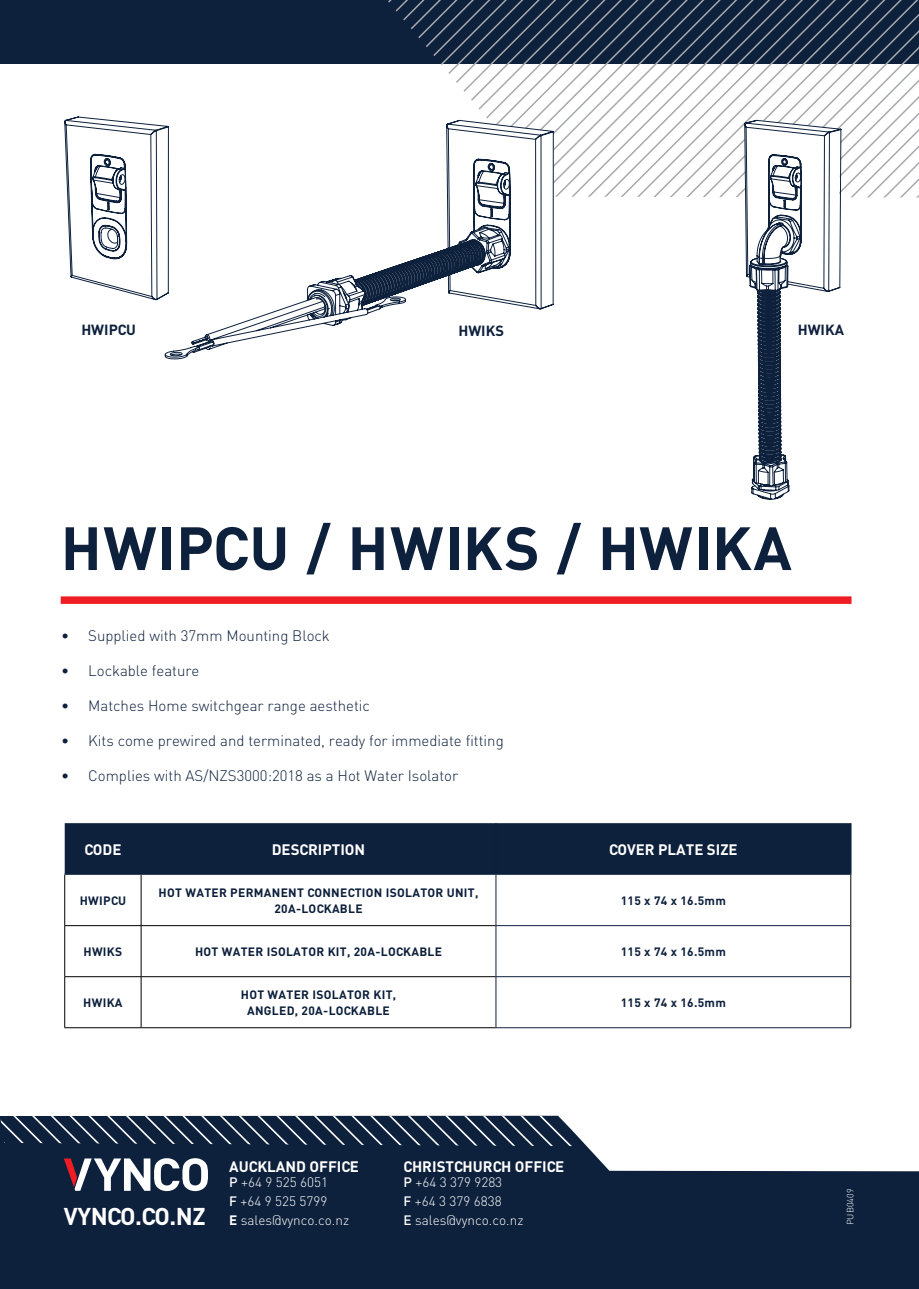
<style>
.page{position:relative;width:919px;height:1289px;background:#fff}
.page>*{position:absolute;margin:0;border:0;box-sizing:border-box;transform-origin:0 0}
.Paragraph_Style_2{font:700 60px "DIN";letter-spacing:.025em;color:#0d203c}
.t1{font:700 24px "DIN";letter-spacing:-.02em;color:#fff}
.t2{font:300 15px "DIN";color:#0d203c}
.Bodytxt{font:700 15px "DIN";color:#fff}
.t3{font:700 14.55px "DIN";color:#0d203c}
.Body_Type{font:300 13.5px "DIN";color:#fff}
.Paragraph_Style_2-2{font:700 12px/16.5px "DIN";letter-spacing:.025em;color:#0c1f3b;text-align:center}
.Bodytxt-2{font:700 12px "DIN";letter-spacing:.025em;color:#0d203c}
.t4{font:300 9px "DIN";color:#fff}
.s1{font-weight:500}
.s2{font-weight:700}
</style>
<div class="page">
<div style="left:0;top:0;width:918px;height:64px;background:#0d203c"></div>
<div style="left:61px;top:596px;width:790px;height:8px;background:#ee1d23"></div>
<svg style="left:388px;top:0;width:530px;height:197px"></svg>
<div style="left:65px;top:823px;width:785px;height:50px;background:#0d203c"></div>
<hr style="left:64px;top:874px;width:1px;height:51px;background:#000">
<hr style="left:141px;top:874px;width:1px;height:51px;background:#000">
<hr style="left:850px;top:874px;width:1px;height:51px;background:#000">
<hr style="left:64px;top:925px;width:77px;height:1px;background:#000">
<hr style="left:64px;top:925px;width:1px;height:51px;background:#000">
<hr style="left:141px;top:925px;width:354px;height:1px;background:#000">
<hr style="left:141px;top:925px;width:1px;height:51px;background:#000">
<hr style="left:850px;top:925px;width:1px;height:51px;background:#000">
<hr style="left:64px;top:976px;width:77px;height:1px;background:#000">
<hr style="left:64px;top:976px;width:1px;height:51px;background:#000">
<hr style="left:141px;top:976px;width:354px;height:1px;background:#000">
<hr style="left:141px;top:976px;width:1px;height:51px;background:#000">
<hr style="left:850px;top:976px;width:1px;height:51px;background:#000">
<hr style="left:64px;top:1027px;width:77px;height:1px;background:#000">
<hr style="left:141px;top:1027px;width:354px;height:1px;background:#000">
<hr style="left:495px;top:874px;width:1px;height:51px;background:#0d203c">
<hr style="left:495px;top:925px;width:355px;height:1px;background:#0d203c">
<hr style="left:495px;top:925px;width:1px;height:51px;background:#0d203c">
<hr style="left:495px;top:976px;width:355px;height:1px;background:#0d203c">
<hr style="left:495px;top:976px;width:1px;height:51px;background:#0d203c">
<hr style="left:495px;top:1027px;width:355px;height:1px;background:#0d203c">
<hr style="left:495px;top:823px;width:1px;height:50px;background:#0c203c">
<hr style="left:850px;top:823px;width:1px;height:50px;background:#0c203c">
<hr style="left:64px;top:873px;width:77px;height:1px;background:#0c203c">
<hr style="left:141px;top:873px;width:355px;height:1px;background:#0c203c">
<hr style="left:496px;top:873px;width:355px;height:1px;background:#0c203c">
<div style="left:0;top:1146px;width:918px;height:142px;background:#0d203c"></div>
<svg style="left:64px;top:1158px;width:144px;height:33px"></svg>
<svg style="left:0;top:1115px;width:587px;height:31px;background:#33435b"></svg>
<svg style="left:64px;top:116px;width:101px;height:184px"></svg>
<svg style="left:165px;top:120px;width:389px;height:239px"></svg>
<svg style="left:744px;top:115px;width:97px;height:384px"></svg>
<p class="t3" style="left:81px;top:320px;width:56px">HWIPCU</p>
<p class="t3" style="left:458px;top:321px;width:47px">HWIKS</p>
<p class="t3" style="left:797px;top:320px;width:48px">HWIKA</p>
<p class="Paragraph_Style_2" style="left:61px;top:509px;width:732px">HWIPCU / HWIKS / HWIKA</p>
<p class="t2" style="left:61px;top:626px;width:270px">• Supplied with 37mm Mounting Block</p>
<p class="t2" style="left:61px;top:661px;width:140px">• Lockable feature</p>
<p class="t2" style="left:61px;top:696px;width:310px">• Matches Home switchgear range aesthetic</p>
<p class="t2" style="left:61px;top:731px;width:444px">• Kits come prewired and terminated, ready for immediate fitting</p>
<p class="t2" style="left:61px;top:766px;width:398px">• Complies with AS/NZS3000:2018 as a Hot Water Isolator</p>
<p class="Bodytxt" style="left:84px;top:839px;width:39px">CODE</p>
<p class="Bodytxt" style="left:272px;top:839px;width:95px">DESCRIPTION</p>
<p class="Bodytxt" style="left:609px;top:839px;width:130px">COVER PLATE SIZE</p>
<p class="Bodytxt-2" style="left:80px;top:892px;width:48px">HWIPCU</p>
<p class="Paragraph_Style_2-2" style="left:159px;top:883px;width:321px">HOT WATER PERMANENT CONNECTION ISOLATOR UNIT,<br>20A-LOCKABLE</p>
<p class="Bodytxt-2" style="left:620px;top:892px;width:107px">115 x 74 x 16.5mm</p>
<p class="Bodytxt-2" style="left:83px;top:943px;width:40px">HWIKS</p>
<p class="Paragraph_Style_2-2" style="left:195px;top:942px;width:248px">HOT WATER ISOLATOR KIT, 20A-LOCKABLE</p>
<p class="Bodytxt-2" style="left:620px;top:943px;width:107px">115 x 74 x 16.5mm</p>
<p class="Bodytxt-2" style="left:83px;top:994px;width:41px">HWIKA</p>
<p class="Paragraph_Style_2-2" style="left:241px;top:985px;width:157px">HOT WATER ISOLATOR KIT,</p>
<p class="Paragraph_Style_2-2" style="left:247px;top:1002px;width:144px">ANGLED, 20A-LOCKABLE</p>
<p class="Bodytxt" style="left:229px;top:1156px;width:131px">AUCKLAND OFFICE</p>
<p class="Body_Type" style="left:229px;top:1173px;width:100px"><span class="s1">P</span> +64 9 525 6051</p>
<p class="Body_Type" style="left:229px;top:1192px;width:99px"><span class="s1">F</span> +64 9 525 5799</p>
<p class="Body_Type" style="left:229px;top:1211px;width:121px"><span class="s2">E</span> sales@vynco.co.nz</p>
<p class="Bodytxt" style="left:403px;top:1156px;width:162px">CHRISTCHURCH OFFICE</p>
<p class="Body_Type" style="left:403px;top:1173px;width:100px"><span class="s1">P</span> +64 3 379 9283</p>
<p class="Body_Type" style="left:403px;top:1192px;width:99px"><span class="s1">F</span> +64 3 379 6838</p>
<p class="t1" style="left:64px;top:1200px;width:143px">VYNCO.CO.NZ</p>
<p class="Body_Type" style="left:403px;top:1211px;width:121px"><span class="s1">E</span> sales@vynco.co.nz</p>
<p class="Bodytxt-2" style="left:620px;top:994px;width:107px">115 x 74 x 16.5mm</p>
<p class="t4" style="left:844px;top:1225px;width:38px;rotate:-90deg">PUB0409</p>
</div>
